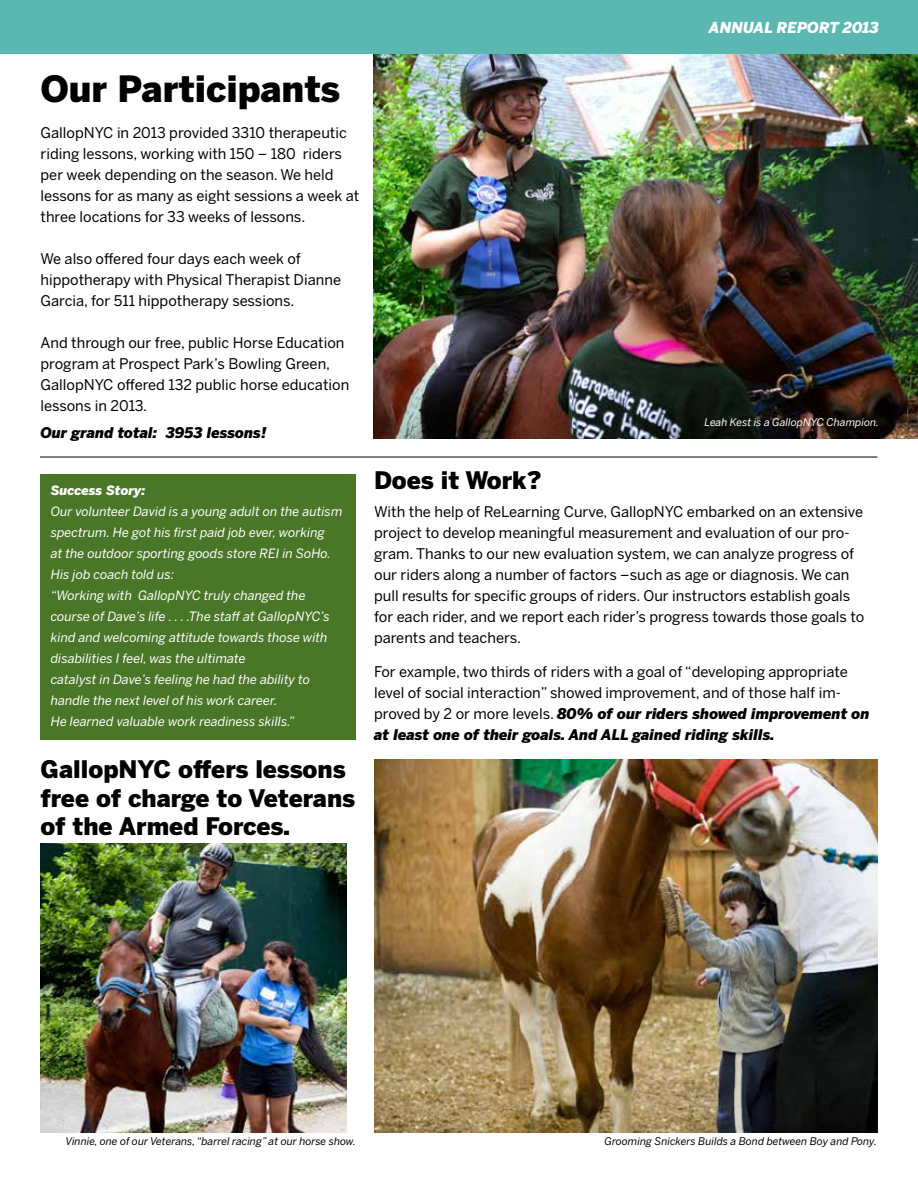
<style>
.page{position:relative;width:918px;height:1188px;background:#fff}
.page>*{position:absolute;margin:0;border:0;box-sizing:border-box;transform-origin:0 0}
.t1{font:900 36px "Benton Sans";color:#000}
.t2{font:900 24px/28.5px "Benton Sans";color:#000}
.t3{font:italic 900 15px "Benton Sans";color:#fff}
.t4{font:14.7px/21px "Benton Sans";color:#000}
.t5{font:italic 900 14.7px "Benton Sans";color:#000}
.t6{font:italic 12.75px/21px "Benton Sans";color:#fff}
.t7{font:italic 900 12.75px "Benton Sans";color:#fff}
.t8{font:italic 10.5px "Benton Sans";color:#000}
.t9{font:italic 10.5px "Benton Sans";color:#fff}
.s1{font-weight:900;font-style:italic}
</style>
<div class="page">
<div style="left:0;top:0;width:918px;height:54px;background:#5ab7b2"></div>
<img style="left:374px;top:54px;width:544px;height:384px">
<div style="left:40px;top:474px;width:316px;height:266px;background:#4a7628"></div>
<img style="left:374px;top:759px;width:504px;height:373px">
<hr style="left:40px;top:457px;width:838px;height:1px;background:#000">
<img style="left:40px;top:843px;width:307px;height:289px">
<p class="t3" style="left:709px;top:18px;width:172px">ANNUAL REPORT 2013</p>
<h1 class="t1" style="left:40px;top:67px;width:301px">Our Participants</h1>
<p class="t4" style="left:40px;top:122px;width:320px">GallopNYC in 2013 provided 3310 therapeutic riding lessons, working with 150 – 180 riders per week depending on the season. We held lessons for as many as eight sessions a week at three locations for 33 weeks of lessons.</p>
<p class="t4" style="left:40px;top:248px;width:302px">We also offered four days each week of hippotherapy with Physical Therapist Dianne<br>Garcia, for 511 hippotherapy sessions.</p>
<p class="t4" style="left:40px;top:332px;width:310px">And through our free, public Horse Education program at Prospect Park’s Bowling Green, GallopNYC offered 132 public horse education lessons in 2013.</p>
<p class="t5" style="left:40px;top:424px;width:228px">Our grand total: 3953 lessons!</p>
<p class="t7" style="left:51px;top:482px;width:96px">Success Story:</p>
<p class="t6" style="left:51px;top:501px;width:293px">Our volunteer David is a young adult on the autism spectrum. He got his first paid job ever, working<br>at the outdoor sporting goods store REI in SoHo.<br>His job coach told us:<br>“Working with GallopNYC truly changed the course of Dave’s life . . . .The staff at GallopNYC’s kind and welcoming attitude towards those with disabilities I feel, was the ultimate<br>catalyst in Dave’s feeling he had the ability to handle the next level of his work career.<br>He learned valuable work readiness skills.”</p>
<h2 class="t2" style="left:40px;top:755px;width:316px">GallopNYC offers lessons free of charge to Veterans of the Armed Forces.</h2>
<p class="t9" style="left:705px;top:416px;width:176px">Leah Kest is a GallopNYC Champion.</p>
<h2 class="t2" style="left:374px;top:466px;width:169px">Does it Work?</h2>
<p class="t4" style="left:374px;top:501px;width:492px">With the help of ReLearning Curve, GallopNYC embarked on an extensive project to develop meaningful measurement and evaluation of our pro&shy;gram. Thanks to our new evaluation system, we can analyze progress of our riders along a number of factors –such as age or diagnosis. We can pull results for specific groups of riders. Our instructors establish goals for each rider, and we report each rider’s progress towards those goals to parents and teachers.</p>
<p class="t4" style="left:374px;top:661px;width:497px">For example, two thirds of riders with a goal of “developing appropriate level of social interaction” showed improvement, and of those half im&shy;proved by 2 or more levels. <span class="s1">80% of our riders showed improvement on at least one of their goals. And ALL gained riding skills.</span></p>
<p class="t8" style="left:65px;top:1135px;width:292px">Vinnie, one of our Veterans, “barrel racing” at our horse show.</p>
<p class="t8" style="left:605px;top:1135px;width:274px">Grooming Snickers Builds a Bond between Boy and Pony.</p>
</div>
